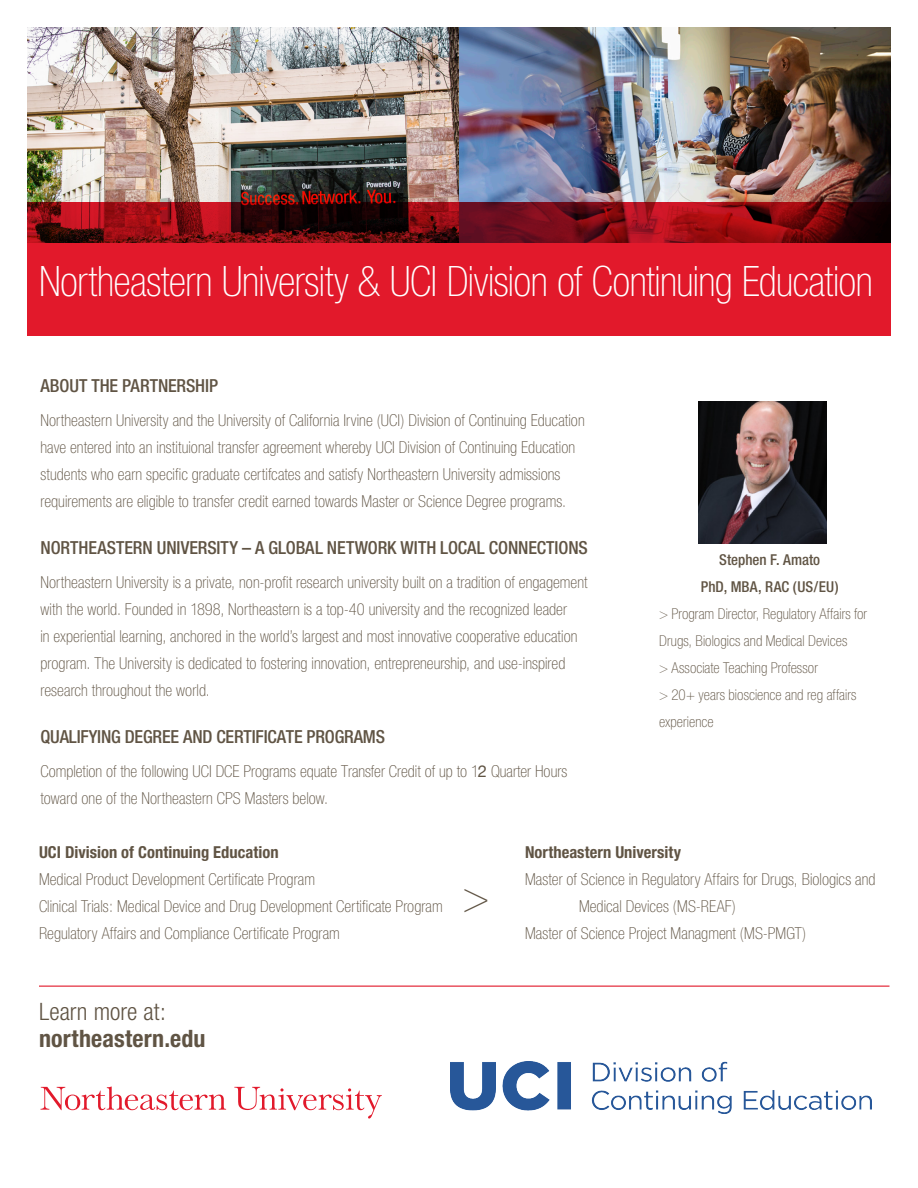
<style>
.page{position:relative;width:918px;height:1188px;background:#fff}
.page>*{position:absolute;margin:0;border:0;box-sizing:border-box;transform-origin:0 0}
.t1{font:100 condensed 45px "Helvetica Neue";color:#605444}
.t2{font:100 condensed 42px "Helvetica Neue";letter-spacing:-.015em;color:#fff}
.t3{font:700 condensed 24px/27px "Helvetica Neue";letter-spacing:.01em;color:#605444}
.t4{font:500 condensed 18px "Helvetica Neue";letter-spacing:-.01em;color:#605444}
.t5{font:100 condensed 16.5px/27px "Helvetica Neue";letter-spacing:.005em;color:#605444}
.t6{font:700 condensed 16.5px "Helvetica Neue";color:#605444}
.t7{font:100 condensed 15px/27px "Helvetica Neue";letter-spacing:.005em;color:#605444}
.t8{font:500 condensed 15px/27px "Helvetica Neue";color:#605444;text-align:center}
.s1{font-weight:400;font-stretch:normal}
.s2{font-weight:300}
</style>
<div class="page">
<img style="left:27px;top:27px;width:432px;height:175px">
<img style="left:459px;top:27px;width:432px;height:175px">
<svg style="left:27px;top:202px;width:864px;height:134px;background:#be1423"></svg>
<svg style="left:234px;top:1087px;width:148px;height:32px"></svg>
<svg style="left:41px;top:1087px;width:185px;height:23px"></svg>
<hr style="left:39px;top:986px;width:851px;height:1px;background:#e2192b">
<img style="left:450px;top:1062px;width:422px;height:51px">
<img style="left:699px;top:402px;width:127px;height:142px">
<p class="t2" style="left:39px;top:258px;width:835px">Northeastern University &amp; UCI Division of Continuing Education</p>
<p class="t4" style="left:40px;top:375px;width:179px">ABOUT THE PARTNERSHIP</p>
<p class="t5" style="left:40px;top:406px;width:546px">Northeastern University and the University of California Irvine (UCI) Division of Continuing Education have entered into an instituional transfer agreement whereby UCI Division of Continuing Education students who earn specific graduate certifcates and satisfy Northeastern University admissions requirements are eligible to transfer credit earned towards Master or Science Degree programs.</p>
<p class="t4" style="left:40px;top:537px;width:549px">NORTHEASTERN UNIVERSITY – A GLOBAL NETWORK WITH LOCAL CONNECTIONS</p>
<p class="t5" style="left:40px;top:568px;width:548px">Northeastern University is a private, non-profit research university built on a tradition of engagement with the world. Founded in 1898, Northeastern is a top-40 university and the recognized leader<br>in experiential learning, anchored in the world’s largest and most innovative cooperative education program. The University is dedicated to fostering innovation, entrepreneurship, and use-inspired research throughout the world.</p>
<p class="t4" style="left:40px;top:726px;width:346px">QUALIFYING DEGREE AND CERTIFICATE PROGRAMS</p>
<p class="t5" style="left:40px;top:757px;width:528px">Completion of the following UCI DCE Programs equate Transfer Credit of up to 1<span class="s1">2</span> Quarter Hours toward one of the Northeastern CPS Masters below.</p>
<p class="t8" style="left:701px;top:546px;width:139px">Stephen F. Amato<br>PhD, MBA, RAC (US/EU)</p>
<p class="t7" style="left:659px;top:600px;width:210px">&gt; Program Director, Regulatory Affairs for<br>Drugs, Biologics and Medical Devices</p>
<p class="t7" style="left:659px;top:654px;width:160px">&gt; Associate Teaching Professor</p>
<p class="t7" style="left:659px;top:681px;width:199px">&gt; 20+ years bioscience and reg affairs experience</p>
<p class="t6" style="left:39px;top:843px;width:241px">UCI Division of Continuing Education</p>
<p class="t6" style="left:525px;top:843px;width:158px">Northeastern University</p>
<p class="t5" style="left:39px;top:866px;width:278px">Medical Product Development Certificate Program</p>
<p class="t5" style="left:525px;top:866px;width:352px">Master of Science in Regulatory Affairs for Drugs, Biologics and</p>
<p class="t5" style="left:39px;top:893px;width:405px">Clinical Trials: Medical Device and Drug Development Certificate Program</p>
<p class="t1" style="left:463px;top:871px;width:28px">&gt;</p>
<p class="t5" style="left:579px;top:893px;width:158px">Medical Devices (MS-REAF)</p>
<p class="t5" style="left:39px;top:920px;width:302px">Regulatory Affairs and Compliance Certificate Program</p>
<p class="t5" style="left:525px;top:920px;width:283px">Master of Science Project Managment (MS-PMGT)</p>
<p class="t3" style="left:39px;top:998px;width:168px"><span class="s2">Learn more at: </span>northeastern.edu</p>
</div>
